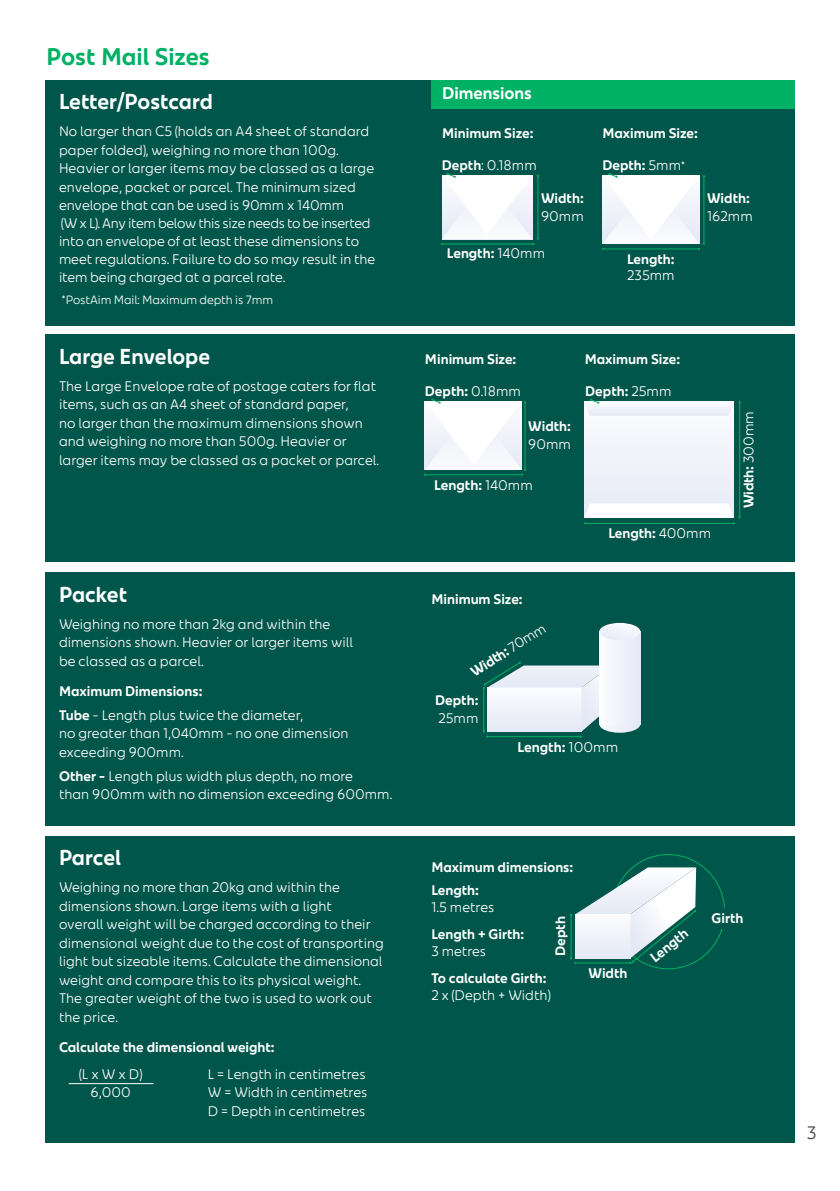
<style>
.page{position:relative;width:840px;height:1191px;background:#fff}
.page>*{position:absolute;margin:0;border:0;box-sizing:border-box;transform-origin:0 0}
.t1{font:700 24px "An Post Sans";color:#00b065}
.t2{font:700 21.6px "An Post Sans";color:#fff}
.t3{font:18px "An Post Sans";color:#464547}
.t4{font:700 17px "An Post Sans";color:#fff}
.t5{font:700 14px "An Post Sans";color:#fff}
.t6{font:13.8px/18.4px "An Post Sans";color:#fff}
.t7{font:700 13.8px/22.8px "An Post Sans";color:#fff}
.t8{font:700 13.6px "An Post Sans";color:#fff}
.t9{font:12px "An Post Sans";letter-spacing:-.01em;color:#fff}
.s1{font-weight:700}
.s2{font-weight:400}
.s3{font-weight:400;font-size:12px}
.s4{font-size:13.8px}
.s5{font-weight:400;font-size:13.8px}
</style>
<div class="page">
<div style="left:45px;top:80px;width:749px;height:246px;background:#00564a"></div>
<div style="left:45px;top:835px;width:749px;height:307px;background:#00564a"></div>
<div style="left:45px;top:334px;width:749px;height:227px;background:#00564a"></div>
<div style="left:45px;top:572px;width:749px;height:253px;background:#00564a"></div>
<hr style="left:69px;top:1083px;width:85px;height:1px;background:#fff">
<div style="left:431px;top:80px;width:363px;height:28px;background:#00b065"></div>
<svg style="left:441px;top:173px;width:97px;height:72px;background:#d2e2e1"></svg>
<svg style="left:602px;top:173px;width:102px;height:77px;background:#d5e4e4"></svg>
<div style="left:584px;top:401px;width:149px;height:117px;background:#f0f3fa"></div>
<hr style="left:738px;top:403px;width:1px;height:114px;background:#00b065">
<svg style="left:584px;top:503px;width:156px;height:21px"></svg>
<div style="left:599px;top:631px;width:41px;height:93px;background:#f0f3fa"></div>
<svg style="left:599px;top:623px;width:41px;height:17px"></svg>
<svg style="left:570px;top:867px;width:126px;height:97px"></svg>
<svg style="left:482px;top:651px;width:158px;height:86px"></svg>
<svg style="left:424px;top:398px;width:102px;height:78px;background:#d3e3e2"></svg>
<svg style="left:584px;top:398px;width:156px;height:18px"></svg>
<h1 class="t1" style="left:46px;top:42px;width:164px">Post Mail Sizes</h1>
<h2 class="t2" style="left:59px;top:89px;width:155px">Letter/Postcard</h2>
<p class="t6" style="left:59px;top:122px;width:317px">No larger than C5 (holds an A4 sheet of standard paper folded), weighing no more than 100g.<br>Heavier or larger items may be classed as a large envelope, packet or parcel. The minimum sized envelope that can be used is 90mm x 140mm<br>(W x L). Any item below this size needs to be inserted into an envelope of at least these dimensions to meet regulations. Failure to do so may result in the item being charged at a parcel rate.</p>
<p class="t9" style="left:62px;top:293px;width:212px">*PostAim Mail: Maximum depth is 7mm</p>
<h2 class="t2" style="left:59px;top:344px;width:153px">Large Envelope</h2>
<p class="t6" style="left:59px;top:377px;width:321px">The Large Envelope rate of postage caters for flat items, such as an A4 sheet of standard paper,<br>no larger than the maximum dimensions shown and weighing no more than 500g. Heavier or larger items may be classed as a packet or parcel.</p>
<h2 class="t2" style="left:59px;top:581px;width:70px">Packet</h2>
<p class="t6" style="left:59px;top:614px;width:295px">Weighing no more than 2kg and within the dimensions shown. Heavier or larger items will be classed as a parcel.</p>
<p class="t6" style="left:59px;top:678px;width:245px;line-height:24.2px"><span class="s1">Maximum Dimensions:<br>Tube</span> – Length plus twice the diameter,</p>
<p class="t6" style="left:59px;top:724px;width:291px">no greater than 1,040mm – no one dimension exceeding 900mm.</p>
<p class="t6" style="left:59px;top:766px;width:335px"><span class="s1">Other –</span> Length plus width plus depth, no more<br>than 900mm with no dimension exceeding 600mm.</p>
<h2 class="t2" style="left:59px;top:845px;width:64px">Parcel</h2>
<p class="t6" style="left:59px;top:878px;width:326px">Weighing no more than 20kg and within the dimensions shown. Large items with a light<br>overall weight will be charged according to their dimensional weight due to the cost of transporting light but sizeable items. Calculate the dimensional weight and compare this to its physical weight.<br>The greater weight of the two is used to work out the price.</p>
<p class="t7" style="left:59px;top:1035px;width:217px">Calculate the dimensional weight:</p>
<p class="t6" style="left:79px;top:1064px;width:64px">(L x W x D)</p>
<p class="t6" style="left:208px;top:1064px;width:159px">L = Length in centimetres</p>
<p class="t6" style="left:90px;top:1083px;width:42px">6,000</p>
<p class="t6" style="left:208px;top:1083px;width:161px">W = Width in centimetres<br>D = Depth in centimetres</p>
<p class="t4" style="left:442px;top:83px;width:91px">Dimensions</p>
<p class="t7" style="left:442px;top:121px;width:93px">Minimum Size:</p>
<p class="t7" style="left:602px;top:121px;width:97px">Maximum Size:</p>
<p class="t6" style="left:441px;top:156px;width:96px"><span class="s1">Depth</span>: 0.18mm</p>
<p class="t7" style="left:602px;top:153px;width:83px">Depth: <span class="s2">5mm</span><span class="s3">*</span></p>
<p class="t7" style="left:541px;top:187px;width:44px">Width:</p>
<p class="t6" style="left:541px;top:207px;width:44px">90mm</p>
<p class="t7" style="left:706px;top:187px;width:44px">Width:</p>
<p class="t6" style="left:706px;top:207px;width:47px">162mm</p>
<p class="t7" style="left:446px;top:242px;width:100px">Length: <span class="s2">140mm</span></p>
<p class="t7" style="left:626px;top:247px;width:49px">Length:</p>
<p class="t6" style="left:626px;top:266px;width:49px">235mm</p>
<p class="t7" style="left:425px;top:347px;width:93px">Minimum Size:</p>
<p class="t7" style="left:425px;top:379px;width:97px">Depth: <span class="s2">0.18mm</span></p>
<p class="t7" style="left:528px;top:415px;width:44px">Width:</p>
<p class="t6" style="left:528px;top:435px;width:44px">90mm</p>
<p class="t5" style="left:434px;top:476px;width:100px">Length<span class="s4">:</span> <span class="s5">140mm</span></p>
<p class="t7" style="left:584px;top:347px;width:97px">Maximum Size:</p>
<p class="t7" style="left:585px;top:379px;width:88px">Depth: <span class="s2">25mm</span></p>
<p class="t7" style="left:736px;top:508px;width:99px;rotate:-90deg">Width: <span class="s2">300mm</span></p>
<p class="t7" style="left:431px;top:588px;width:93px">Minimum Size:</p>
<p class="t5" style="left:467px;top:665px;width:87px;rotate:-32deg">Width: <span class="s2">70mm</span></p>
<p class="t7" style="left:435px;top:688px;width:45px">Depth:</p>
<p class="t6" style="left:438px;top:709px;width:42px">25mm</p>
<p class="t7" style="left:608px;top:522px;width:104px">Length: <span class="s2">400mm</span></p>
<p class="t5" style="left:517px;top:739px;width:102px">Length: <span class="s2">100mm</span></p>
<p class="t7" style="left:431px;top:855px;width:143px">Maximum dimensions:<br>Length:</p>
<p class="t6" style="left:431px;top:897px;width:64px">1.5 metres</p>
<p class="t7" style="left:431px;top:922px;width:94px">Length + Girth:</p>
<p class="t6" style="left:431px;top:941px;width:56px">3 metres</p>
<p class="t7" style="left:431px;top:966px;width:117px">To calculate Girth:</p>
<p class="t6" style="left:431px;top:986px;width:120px">2 x (Depth + Width)</p>
<p class="t8" style="left:552px;top:956px;width:41px;rotate:-90deg">Depth</p>
<p class="t7" style="left:588px;top:961px;width:40px">Width</p>
<p class="t5" style="left:646px;top:953px;width:46px;rotate:-39deg">Length</p>
<p class="t7" style="left:711px;top:906px;width:33px">Girth</p>
<h3 class="t3" style="left:806px;top:1122px;width:11px">3</h3>
</div>
